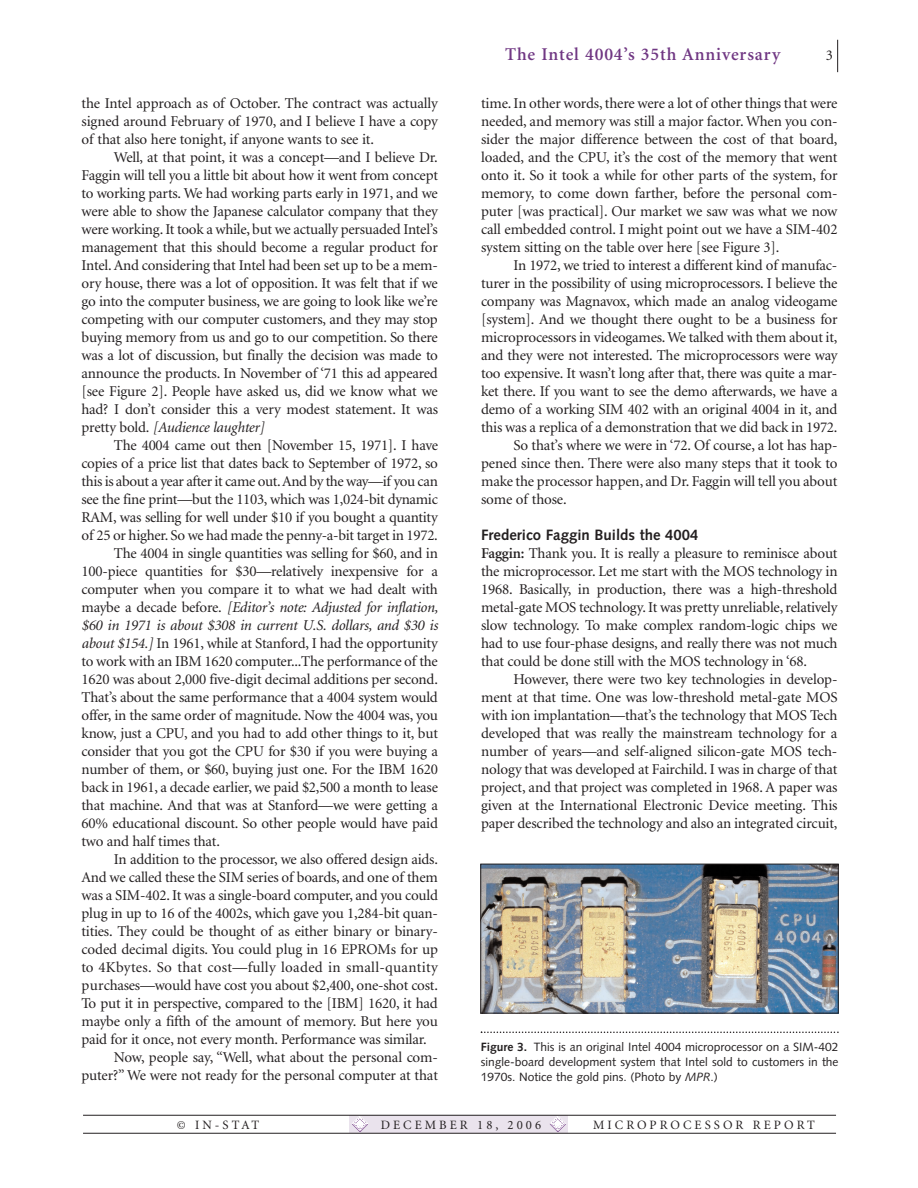
<style>
.page{position:relative;width:918px;height:1188px;background:#fff}
.page>*{position:absolute;margin:0;border:0;box-sizing:border-box;transform-origin:0 0}
.t1{font:600 18px "Minion";letter-spacing:.05em;color:#703783}
.t2{font:15px/18px "Minion";letter-spacing:-.015em;color:#231f20;text-align:justify}
.t3{font:italic 15px "Minion";letter-spacing:-.015em;color:#231f20}
.t4{font:15px "Minion";letter-spacing:.02em;color:#231f20}
.t5{font:700 15px "Syntax";color:#231f20}
.t6{font:12.75px "Minion";letter-spacing:.24em;color:#231f20}
.t7{font:12px/15px "Syntax";color:#231f20;text-align:justify}
.s1{font-style:italic}
.s2{font-style:normal}
.s3{font-weight:600}
.s4{font-weight:700}
</style>
<div class="page">
<hr style="left:837px;top:40px;width:1px;height:32px;background:#231f20">
<div style="left:349px;top:1116px;width:219px;height:17px;background:#eae3ed"></div>
<svg style="left:550px;top:1117px;width:16px;height:15px"></svg>
<svg style="left:352px;top:1117px;width:16px;height:15px"></svg>
<hr style="left:83px;top:1115px;width:753px;height:1px;background:#231f20">
<hr style="left:83px;top:1133px;width:753px;height:1px;background:#231f20">
<svg style="left:481px;top:1032px;width:358px;height:1px"></svg>
<img style="left:482px;top:866px;width:355px;height:146px">
<div style="left:480px;top:864px;width:359px;height:150px;border:1px solid #231f20"></div>
<p class="t2" style="left:82px;top:95px;width:358px">the Intel approach as of October. The contract was actually signed around February of 1970, and I believe I have a copy of that also here tonight, if anyone wants to see it.</p>
<p class="t2" style="left:82px;top:149px;width:358px;text-indent:32px">Well, at that point, it was a concept—and I believe Dr.<br>Faggin will tell you a little bit about how it went from concept to working parts. We had working parts early in 1971, and we were able to show the Japanese calculator company that they were working. It took a while, but we actually persuaded Intel’s management that this should become a regular product for Intel. And considering that Intel had been set up to be a mem&shy;ory house, there was a lot of opposition. It was felt that if we go into the computer business, we are going to look like we’re competing with our computer customers, and they may stop buying memory from us and go to our competition. So there was a lot of discussion, but finally the decision was made to announce the products. In November of ‘71 this ad appeared [see Figure 2]. People have asked us, did we know what we had? I don’t consider this a very modest statement. It was pretty bold. <span class="s1">[Audience laughter]</span></p>
<p class="t2" style="left:114px;top:437px;width:326px">The 4004 came out then [November 15, 1971]. I have</p>
<p class="t2" style="left:82px;top:455px;width:358px">copies of a price list that dates back to September of 1972, so</p>
<p class="t2" style="left:82px;top:473px;width:358px">this is about a year after it came out.And by the way—if you can</p>
<p class="t2" style="left:82px;top:491px;width:358px">see the fine print—but the 1103, which was 1,024-bit dynamic</p>
<p class="t2" style="left:82px;top:509px;width:358px">RAM, was selling for well under $10 if you bought a quantity</p>
<p class="t2" style="left:82px;top:527px;width:358px">of 25 or higher. So we had made the penny-a-bit target in 1972.</p>
<p class="t2" style="left:114px;top:545px;width:325px">The 4004 in single quantities was selling for $60, and in</p>
<p class="t2" style="left:82px;top:563px;width:358px">100-piece quantities for $30—relatively inexpensive for a</p>
<p class="t2" style="left:82px;top:581px;width:358px">computer when you compare it to what we had dealt with</p>
<p class="t3" style="left:82px;top:601px;width:358px"><span class="s2">maybe a decade before.</span> [Editor’s note: Adjusted for inflation,</p>
<p class="t3" style="left:82px;top:619px;width:358px">$60 in 1971 is about $308 in current U.S. dollars, and $30 is</p>
<p class="t2" style="left:82px;top:635px;width:358px"><span class="s1">about $154.]</span> In 1961, while at Stanford, I had the opportunity</p>
<p class="t2" style="left:82px;top:653px;width:358px">to work with an IBM 1620 computer...The performance of the</p>
<p class="t2" style="left:82px;top:671px;width:358px">1620 was about 2,000 five-digit decimal additions per second.</p>
<p class="t2" style="left:82px;top:689px;width:358px">That’s about the same performance that a 4004 system would</p>
<p class="t2" style="left:82px;top:707px;width:358px">offer, in the same order of magnitude. Now the 4004 was, you</p>
<p class="t2" style="left:82px;top:725px;width:358px">know, just a CPU, and you had to add other things to it, but</p>
<p class="t2" style="left:82px;top:743px;width:358px">consider that you got the CPU for $30 if you were buying a</p>
<p class="t2" style="left:82px;top:761px;width:358px">number of them, or $60, buying just one. For the IBM 1620</p>
<p class="t2" style="left:82px;top:779px;width:358px">back in 1961, a decade earlier, we paid $2,500 a month to lease</p>
<p class="t2" style="left:82px;top:797px;width:358px">that machine. And that was at Stanford—we were getting a</p>
<p class="t2" style="left:82px;top:815px;width:358px">60% educational discount. So other people would have paid</p>
<p class="t2" style="left:82px;top:833px;width:140px">two and half times that.</p>
<p class="t2" style="left:114px;top:851px;width:326px">In addition to the processor, we also offered design aids.</p>
<p class="t2" style="left:82px;top:869px;width:358px">And we called these the SIM series of boards, and one of them</p>
<p class="t2" style="left:82px;top:887px;width:358px">was a SIM-402. It was a single-board computer, and you could</p>
<p class="t2" style="left:82px;top:905px;width:358px">plug in up to 16 of the 4002s, which gave you 1,284-bit quan-</p>
<p class="t2" style="left:82px;top:923px;width:358px">tities. They could be thought of as either binary or binary-</p>
<p class="t2" style="left:82px;top:941px;width:358px">coded decimal digits. You could plug in 16 EPROMs for up</p>
<p class="t4" style="left:82px;top:961px;width:358px">to 4Kbytes. So that cost—fully loaded in small-quantity</p>
<p class="t2" style="left:82px;top:977px;width:358px">purchases—would have cost you about $2,400, one-shot cost.</p>
<p class="t2" style="left:82px;top:995px;width:358px">To put it in perspective, compared to the [IBM] 1620, it had</p>
<p class="t2" style="left:82px;top:1013px;width:358px">maybe only a fifth of the amount of memory. But here you</p>
<p class="t2" style="left:82px;top:1031px;width:347px">paid for it once, not every month. Performance was similar.</p>
<p class="t2" style="left:114px;top:1049px;width:325px">Now, people say, “Well, what about the personal com-</p>
<p class="t2" style="left:82px;top:1067px;width:358px">puter?” We were not ready for the personal computer at that</p>
<p class="t1" style="left:505px;top:47px;width:277px">The Intel 4004’s 35th Anniversary</p>
<p class="t2" style="left:826px;top:47px;width:9px">3</p>
<p class="t2" style="left:481px;top:95px;width:358px">time. In other words, there were a lot of other things that were needed, and memory was still a major factor. When you con&shy;sider the major difference between the cost of that board, loaded, and the CPU, it’s the cost of the memory that went onto it. So it took a while for other parts of the system, for memory, to come down farther, before the personal com&shy;puter [was practical]. Our market we saw was what we now call embedded control. I might point out we have a SIM-402 system sitting on the table over here [see Figure 3].</p>
<p class="t2" style="left:514px;top:257px;width:325px">In 1972, we tried to interest a different kind of manufac-</p>
<p class="t2" style="left:481px;top:275px;width:358px">turer in the possibility of using microprocessors. I believe the</p>
<p class="t2" style="left:481px;top:293px;width:358px">company was Magnavox, which made an analog videogame</p>
<p class="t2" style="left:481px;top:311px;width:358px">[system]. And we thought there ought to be a business for</p>
<p class="t2" style="left:481px;top:329px;width:358px">microprocessors in videogames. We talked with them about it,</p>
<p class="t2" style="left:481px;top:347px;width:358px">and they were not interested. The microprocessors were way</p>
<p class="t2" style="left:481px;top:365px;width:358px">too expensive. It wasn’t long after that, there was quite a mar-</p>
<p class="t2" style="left:481px;top:383px;width:358px">ket there. If you want to see the demo afterwards, we have a</p>
<p class="t2" style="left:481px;top:401px;width:358px">demo of a working SIM 402 with an original 4004 in it, and</p>
<p class="t2" style="left:481px;top:419px;width:358px">this was a replica of a demonstration that we did back in 1972.</p>
<p class="t2" style="left:514px;top:437px;width:325px">So that’s where we were in ‘72. Of course, a lot has hap-</p>
<p class="t2" style="left:481px;top:455px;width:358px">pened since then. There were also many steps that it took to</p>
<p class="t2" style="left:481px;top:473px;width:358px">make the processor happen, and Dr. Faggin will tell you about</p>
<p class="t2" style="left:481px;top:491px;width:87px">some of those.</p>
<p class="t5" style="left:481px;top:529px;width:219px">Frederico Faggin Builds the 4004</p>
<p class="t2" style="left:481px;top:545px;width:358px"><span class="s3">Faggin:</span> Thank you. It is really a pleasure to reminisce about the microprocessor. Let me start with the MOS technology in 1968. Basically, in production, there was a high-threshold metal-gate MOS technology. It was pretty unreliable, relatively slow technology. To make complex random-logic chips we had to use four-phase designs, and really there was not much that could be done still with the MOS technology in ‘68.</p>
<p class="t2" style="left:481px;top:671px;width:358px;text-indent:32px">However, there were two key technologies in develop&shy;ment at that time. One was low-threshold metal-gate MOS with ion implantation—that’s the technology that MOS Tech developed that was really the mainstream technology for a number of years—and self-aligned silicon-gate MOS tech&shy;nology that was developed at Fairchild. I was in charge of that project, and that project was completed in 1968. A paper was given at the International Electronic Device meeting. This paper described the technology and also an integrated circuit,</p>
<p class="t7" style="left:481px;top:1041px;width:359px"><span class="s4">Figure 3.</span> This is an original Intel 4004 microprocessor on a SIM-402 single-board development system that Intel sold to customers in the 1970s. Notice the gold pins. (Photo by <span class="s1">MPR</span>.)</p>
<p class="t6" style="left:177px;top:1120px;width:84px">© IN-STAT</p>
<p class="t6" style="left:381px;top:1120px;width:162px">DECEMBER 18, 2006</p>
<p class="t6" style="left:593px;top:1120px;width:223px">MICROPROCESSOR REPORT</p>
</div>
